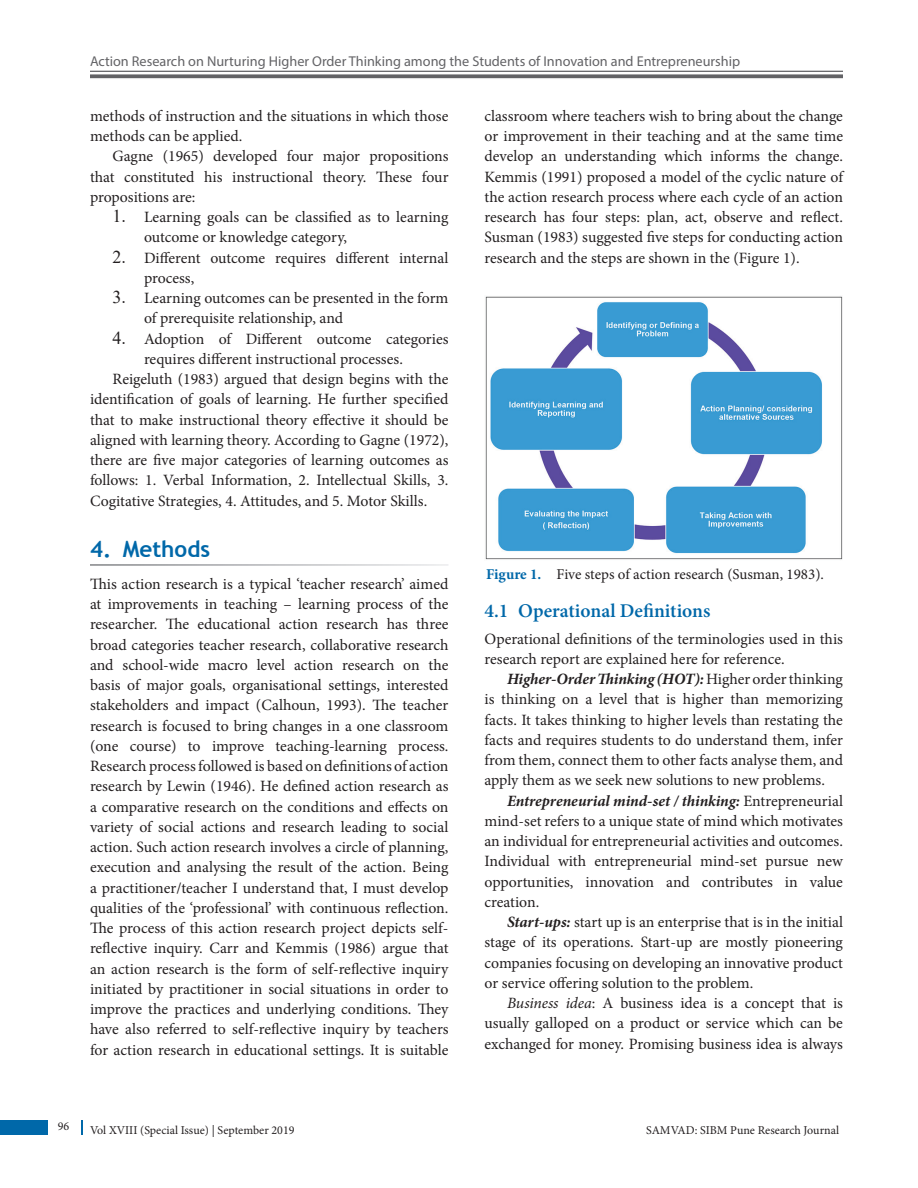
<style>
.page{position:relative;width:918px;height:1188px;background:#fff}
.page>*{position:absolute;margin:0;border:0;box-sizing:border-box;transform-origin:0 0}
.t1{font:700 22.5px "Trebuchet MS";color:#0068a9}
.t2{font:600 19.5px "Minion Pro";color:#0068a9}
.Text_Ind{font:15.75px/20.2px "Minion Pro";letter-spacing:-.005em;color:#231f20;text-align:justify}
.Text{font:15.75px/20.2px "Minion Pro";color:#231f20;text-align:justify}
.Fig_cap{font:15px "Minion Pro";color:#231f20}
.t3{font:14.25px "Myriad Pro";color:#636366}
.t4{font:12px "Minion Pro";color:#231f20}
.s1{font-family:"Times New Roman";font-size:18px}
.s2{font-weight:700;color:#0068a9}
.s3{font-weight:700;font-style:italic}
.s4{font-style:italic}
</style>
<div class="page">
<div style="left:0;top:1120px;width:47px;height:15px;background:#0068a9"></div>
<svg style="left:81px;top:1120px;width:1px;height:15px"></svg>
<hr style="left:90px;top:71px;width:753px;height:1px;background:#636366">
<svg style="left:90px;top:74px;width:753px;height:4px;fill:#636366"></svg>
<img style="left:485px;top:296px;width:358px;height:264px">
<p class="t3" style="left:90px;top:53px;width:652px">Action Research on Nurturing Higher Order Thinking among the Students of Innovation and Entrepreneurship</p>
<p class="Text_Ind" style="left:90px;top:106px;width:360px">methods of instruction and the situations in which those methods can be applied.</p>
<p class="Text_Ind" style="left:90px;top:146px;width:360px;text-indent:23px">Gagne (1965) developed four major propositions that constituted his instructional theory. These four propositions are:</p>
<p class="Text_Ind" style="left:144px;top:207px;width:306px;text-indent:-31px"><span class="s1">1.</span> Learning goals can be classified as to learning outcome or knowledge category,</p>
<p class="Text_Ind" style="left:144px;top:248px;width:306px;text-indent:-31px"><span class="s1">2.</span> Different outcome requires different internal process,</p>
<p class="Text_Ind" style="left:144px;top:288px;width:306px;text-indent:-31px"><span class="s1">3.</span> Learning outcomes can be presented in the form of prerequisite relationship, and</p>
<p class="Text_Ind" style="left:144px;top:329px;width:306px;text-indent:-31px"><span class="s1">4.</span> Adoption of Different outcome categories requires different instructional processes.</p>
<p class="Text_Ind" style="left:90px;top:369px;width:360px;text-indent:23px">Reigeluth (1983) argued that design begins with the identification of goals of learning. He further specified that to make instructional theory effective it should be aligned with learning theory. According to Gagne (1972), there are five major categories of learning outcomes as follows: 1. Verbal Information, 2. Intellectual Skills, 3.<br>Cogitative Strategies, 4. Attitudes, and 5. Motor Skills.</p>
<h1 class="t1" style="left:90px;top:535px;width:122px">4. Methods</h1>
<p class="Text" style="left:90px;top:574px;width:360px">This action research is a typical ‘teacher research’ aimed at improvements in teaching – learning process of the researcher. The educational action research has three broad categories teacher research, collaborative research and school-wide macro level action research on the basis of major goals, organisational settings, interested stakeholders and impact (Calhoun, 1993). The teacher research is focused to bring changes in a one classroom (one course) to improve teaching-learning process.<br>Research process followed is based on definitions of action research by Lewin (1946). He defined action research as a comparative research on the conditions and effects on variety of social actions and research leading to social action. Such action research involves a circle of planning, execution and analysing the result of the action. Being a practitioner/teacher I understand that, I must develop qualities of the ‘professional’ with continuous reflection.<br>The process of this action research project depicts self&shy;reflective inquiry. Carr and Kemmis (1986) argue that an action research is the form of self-reflective inquiry initiated by practitioner in social situations in order to improve the practices and underlying conditions. They have also referred to self-reflective inquiry by teachers for action research in educational settings. It is suitable</p>
<p class="Text" style="left:484px;top:106px;width:360px">classroom where teachers wish to bring about the change or improvement in their teaching and at the same time develop an understanding which informs the change.<br>Kemmis (1991) proposed a model of the cyclic nature of the action research process where each cycle of an action research has four steps: plan, act, observe and reflect.<br>Susman (1983) suggested five steps for conducting action research and the steps are shown in the (Figure 1).</p>
<p class="Fig_cap" style="left:486px;top:565px;width:340px"><span class="s2">Figure 1.</span> Five steps of action research (Susman, 1983).</p>
<h2 class="t2" style="left:484px;top:598px;width:227px">4.1 Operational Definitions</h2>
<p class="Text" style="left:484px;top:629px;width:360px">Operational definitions of the terminologies used in this research report are explained here for reference.</p>
<p class="Text_Ind" style="left:484px;top:669px;width:360px;text-indent:23px"><span class="s3">Higher-Order Thinking (HOT):</span> Higher order thinking is thinking on a level that is higher than memorizing facts. It takes thinking to higher levels than restating the facts and requires students to do understand them, infer from them, connect them to other facts analyse them, and apply them as we seek new solutions to new problems.</p>
<p class="Text_Ind" style="left:484px;top:791px;width:360px;text-indent:23px"><span class="s3">Entrepreneurial mind-set / thinking:</span> Entrepreneurial mind-set refers to a unique state of mind which motivates an individual for entrepreneurial activities and outcomes.<br>Individual with entrepreneurial mind-set pursue new opportunities, innovation and contributes in value creation.</p>
<p class="Text_Ind" style="left:484px;top:912px;width:360px;text-indent:23px"><span class="s3">Start-ups:</span> start up is an enterprise that is in the initial stage of its operations. Start-up are mostly pioneering companies focusing on developing an innovative product or service offering solution to the problem.</p>
<p class="Text_Ind" style="left:484px;top:993px;width:360px;text-indent:23px"><span class="s4">Business idea</span>: A business idea is a concept that is usually galloped on a product or service which can be exchanged for money. Promising business idea is always</p>
<p class="t4" style="left:58px;top:1118px;width:13px">96</p>
<p class="t4" style="left:90px;top:1123px;width:206px">Vol XVIII (Special Issue) | September 2019</p>
<p class="t4" style="left:646px;top:1123px;width:195px">SAMVAD: SIBM Pune Research Journal</p>
</div>
